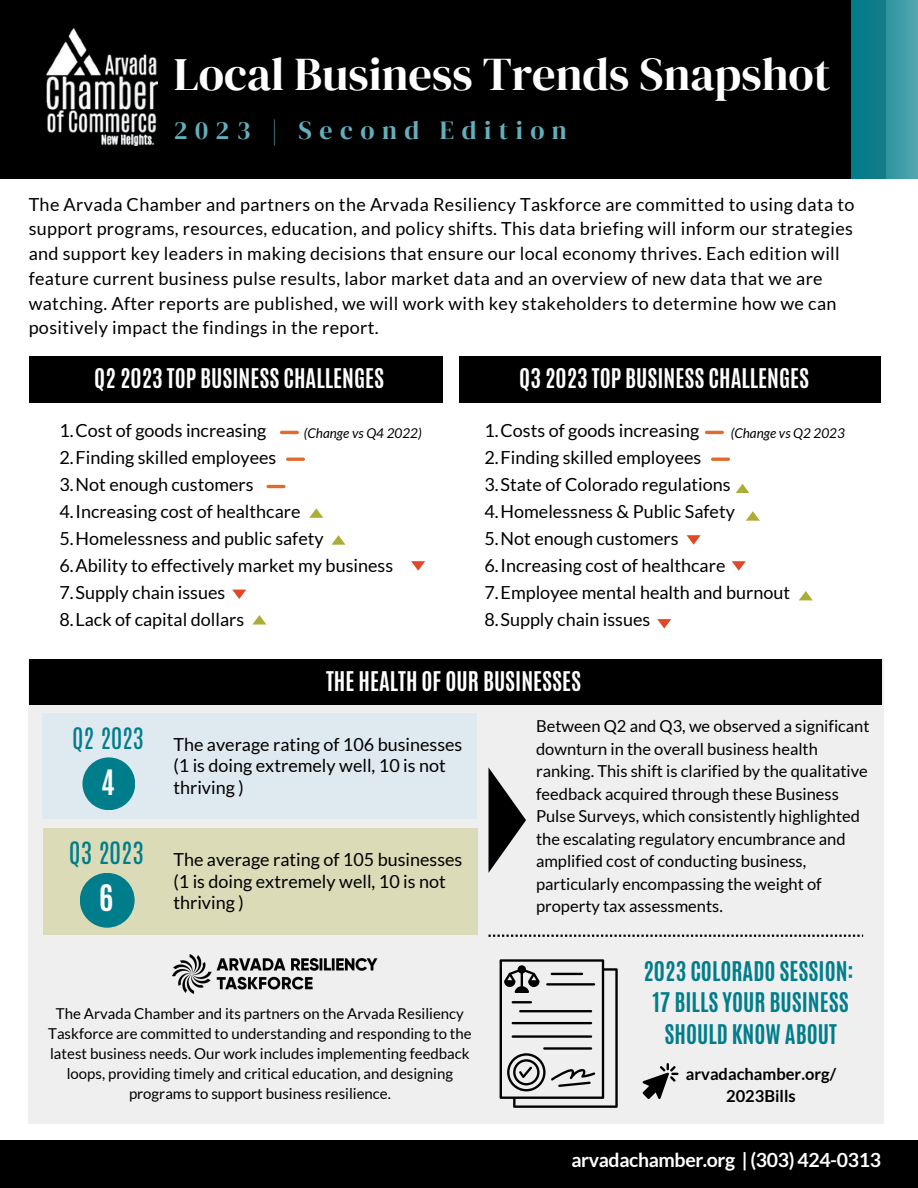
<style>
.page{position:relative;width:918px;height:1188px;background:#fff}
.page>*{position:absolute;margin:0;border:0;box-sizing:border-box;transform-origin:0 0}
.t1{font:46.35px "DM Serif Display";color:#fff}
.t2{font:700 30.45px "Antonio";color:#fff}
.t3{font:700 29.25px "Antonio";color:#fff}
.t4{font:25.95px "DM Serif Display";letter-spacing:.29em;color:#63afbc}
.t5{font:25.8px "Antonio";color:#007d8b}
.t6{font:24.75px "Antonio";color:#007d8b}
.t7{font:700 22.65px "Antonio";color:#fff}
.t8{font:700 22.65px/31.5px "Antonio";color:#007d8b;text-align:center}
.t9{font:700 19.5px "Lato";letter-spacing:-.02em;color:#fff}
.t10{font:18px/21.3px "Lato";color:#000}
.t11{font:18px/24.8px "Lato";letter-spacing:.02em;color:#000}
.t12{font:16.5px/22.5px "Lato";color:#000}
.t13{font:700 16.5px "Lato";color:#000}
.t14{font:15px/20px "Lato";color:#000;text-align:center}
.t15{font:italic 13.5px "Lato";color:#000}
</style>
<div class="page">
<div style="left:0;top:0;width:886px;height:179px;background:#000"></div>
<svg style="left:852px;top:0;width:66px;height:179px;background:#238c97"></svg>
<img style="left:46px;top:29px;width:111px;height:117px">
<div style="left:0;top:1140px;width:918px;height:48px;background:#000"></div>
<svg style="left:411px;top:561px;width:14px;height:10px"></svg>
<svg style="left:309px;top:508px;width:14px;height:10px"></svg>
<div style="left:29px;top:357px;width:414px;height:46px;background:#000"></div>
<hr style="left:280px;top:431px;width:19px;height:3px;background:#e26a2b;border-radius:2px">
<hr style="left:286px;top:458px;width:19px;height:3px;background:#e26a2b;border-radius:2px">
<hr style="left:267px;top:485px;width:19px;height:3px;background:#e26a2b;border-radius:2px">
<svg style="left:252px;top:615px;width:14px;height:10px"></svg>
<svg style="left:331px;top:535px;width:15px;height:10px"></svg>
<svg style="left:232px;top:590px;width:14px;height:9px"></svg>
<svg style="left:687px;top:535px;width:14px;height:10px"></svg>
<svg style="left:735px;top:484px;width:15px;height:9px"></svg>
<div style="left:459px;top:357px;width:422px;height:46px;background:#000"></div>
<hr style="left:705px;top:431px;width:19px;height:3px;background:#e26a2b;border-radius:2px">
<hr style="left:711px;top:458px;width:19px;height:3px;background:#e26a2b;border-radius:2px">
<svg style="left:799px;top:591px;width:14px;height:9px"></svg>
<svg style="left:746px;top:511px;width:14px;height:10px"></svg>
<svg style="left:732px;top:561px;width:14px;height:10px"></svg>
<svg style="left:657px;top:619px;width:14px;height:10px"></svg>
<div style="left:29px;top:659px;width:855px;height:465px;background:#efefef"></div>
<div style="left:43px;top:714px;width:434px;height:105px;background:#dfe9f0"></div>
<img style="left:172px;top:954px;width:206px;height:40px">
<div style="left:29px;top:659px;width:853px;height:46px;background:#000"></div>
<div style="left:82px;top:757px;width:53px;height:53px;background:#007d8b;border-radius:50%"></div>
<div style="left:43px;top:828px;width:434px;height:107px;background:#dbdbb7"></div>
<div style="left:80px;top:873px;width:55px;height:55px;background:#007d8b;border-radius:50%"></div>
<svg style="left:500px;top:959px;width:118px;height:149px"></svg>
<svg style="left:489px;top:935px;width:374px;height:2px"></svg>
<svg style="left:643px;top:1063px;width:36px;height:36px"></svg>
<svg style="left:489px;top:768px;width:37px;height:104px"></svg>
<p class="t1" style="left:174px;top:42px;width:658px">Local Business Trends Snapshot</p>
<p class="t4" style="left:174px;top:112px;width:395px">2023 | Second Edition</p>
<p class="t11" style="left:29px;top:191px;width:827px">The Arvada Chamber and partners on the Arvada Resiliency Taskforce are committed to using data to support programs, resources, education, and policy shifts. This data briefing will inform our strategies and support key leaders in making decisions that ensure our local economy thrives. Each edition will feature current business pulse results, labor market data and an overview of new data that we are watching. After reports are published, we will work with key stakeholders to determine how we can positively impact the findings in the report.</p>
<p class="t7" style="left:94px;top:362px;width:291px">Q2 2023 TOP BUSINESS CHALLENGES</p>
<p class="t10" style="left:59px;top:419px;width:208px">1.Cost of goods increasing</p>
<p class="t10" style="left:59px;top:446px;width:218px">2.Finding skilled employees</p>
<p class="t10" style="left:59px;top:473px;width:196px">3.Not enough customers</p>
<p class="t10" style="left:59px;top:500px;width:242px">4.Increasing cost of healthcare</p>
<p class="t10" style="left:59px;top:527px;width:266px">5.Homelessness and public safety</p>
<p class="t10" style="left:59px;top:554px;width:335px">6.Ability to effectively market my business</p>
<p class="t10" style="left:59px;top:581px;width:167px">7.Supply chain issues</p>
<p class="t10" style="left:59px;top:608px;width:186px">8.Lack of capital dollars</p>
<p class="t15" style="left:304px;top:424px;width:119px">(Change vs Q4 2022)</p>
<p class="t7" style="left:519px;top:362px;width:291px">Q3 2023 TOP BUSINESS CHALLENGES</p>
<p class="t15" style="left:731px;top:424px;width:116px">(Change vs Q2 2023</p>
<p class="t10" style="left:484px;top:419px;width:216px">1.Costs of goods increasing</p>
<p class="t10" style="left:484px;top:446px;width:218px">2.Finding skilled employees</p>
<p class="t10" style="left:484px;top:473px;width:248px">3.State of Colorado regulations</p>
<p class="t10" style="left:484px;top:500px;width:252px">4.Homelessness &amp; Public Safety</p>
<p class="t10" style="left:484px;top:527px;width:196px">5.Not enough customers</p>
<p class="t10" style="left:484px;top:554px;width:242px">6.Increasing cost of healthcare</p>
<p class="t10" style="left:484px;top:581px;width:307px">7.Employee mental health and burnout</p>
<p class="t10" style="left:484px;top:608px;width:167px">8.Supply chain issues</p>
<p class="t6" style="left:72px;top:720px;width:73px">Q2 2023</p>
<p class="t3" style="left:101px;top:761px;width:15px">4</p>
<p class="t5" style="left:69px;top:834px;width:76px">Q3 2023</p>
<p class="t2" style="left:99px;top:877px;width:16px">6</p>
<p class="t7" style="left:326px;top:665px;width:257px">THE HEALTH OF OUR BUSINESSES</p>
<p class="t10" style="left:173px;top:733px;width:291px">The average rating of 106 businesses</p>
<p class="t10" style="left:173px;top:755px;width:274px">(1 is doing extremely well, 10 is not thriving )</p>
<p class="t10" style="left:173px;top:849px;width:291px">The average rating of 105 businesses</p>
<p class="t10" style="left:173px;top:870px;width:274px">(1 is doing extremely well, 10 is not thriving )</p>
<p class="t12" style="left:536px;top:715px;width:335px">Between Q2 and Q3, we observed a significant downturn in the overall business health ranking. This shift is clarified by the qualitative feedback acquired through these Business Pulse Surveys, which consistently highlighted the escalating regulatory encumbrance and amplified cost of conducting business, particularly encompassing the weight of</p>
<p class="t12" style="left:536px;top:895px;width:188px">property tax assessments.</p>
<p class="t14" style="left:48px;top:1003px;width:425px">The Arvada Chamber and its partners on the Arvada Resiliency Taskforce are committed to understanding and responding to the latest business needs. Our work includes implementing feedback loops, providing timely and critical education, and designing programs to support business resilience.</p>
<p class="t8" style="left:643px;top:955px;width:212px">2023 COLORADO SESSION:</p>
<p class="t8" style="left:652px;top:987px;width:198px">17 BILLS YOUR BUSINESS<br>SHOULD KNOW ABOUT</p>
<p class="t13" style="left:686px;top:1064px;width:152px">arvadachamber.org/</p>
<p class="t13" style="left:726px;top:1086px;width:71px">2023Bills</p>
<p class="t9" style="left:571px;top:1148px;width:311px">arvadachamber.org | (303) 424-0313</p>
</div>
